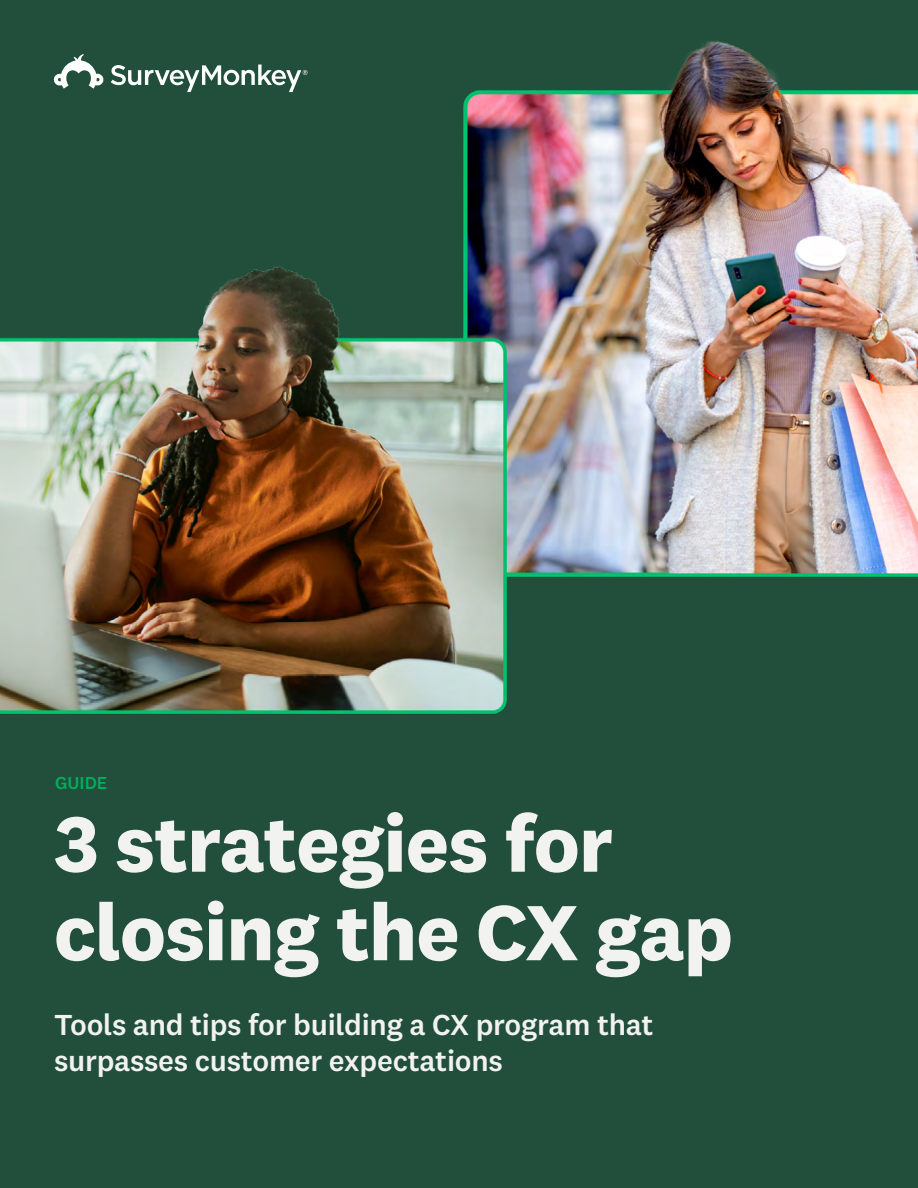
<style>
.page{position:relative;width:918px;height:1188px;background:#214f3c}
.page>*{position:absolute;margin:0;border:0;box-sizing:border-box;transform-origin:0 0}
.t1{font:700 81px/88.5px "National 2";letter-spacing:-.01em;color:#f2f3f1}
.t2{font:500 30px/36px "National 2";letter-spacing:-.01em;color:#f2f3f1}
.t3{font:500 18px "National 2";color:#02ad5d}
</style>
<div class="page">
<img style="left:0;top:41px;width:918px;height:673px">
<svg style="left:111px;top:65px;width:197px;height:27px"></svg>
<svg style="left:54px;top:54px;width:50px;height:35px"></svg>
<p class="t3" style="left:55px;top:772px;width:54px">GUIDE</p>
<h1 class="t1" style="left:54px;top:799px;width:680px">3 strategies for closing the CX gap</h1>
<p class="t2" style="left:54px;top:1007px;width:601px">Tools and tips for building a CX program that surpasses customer expectations</p>
</div>
